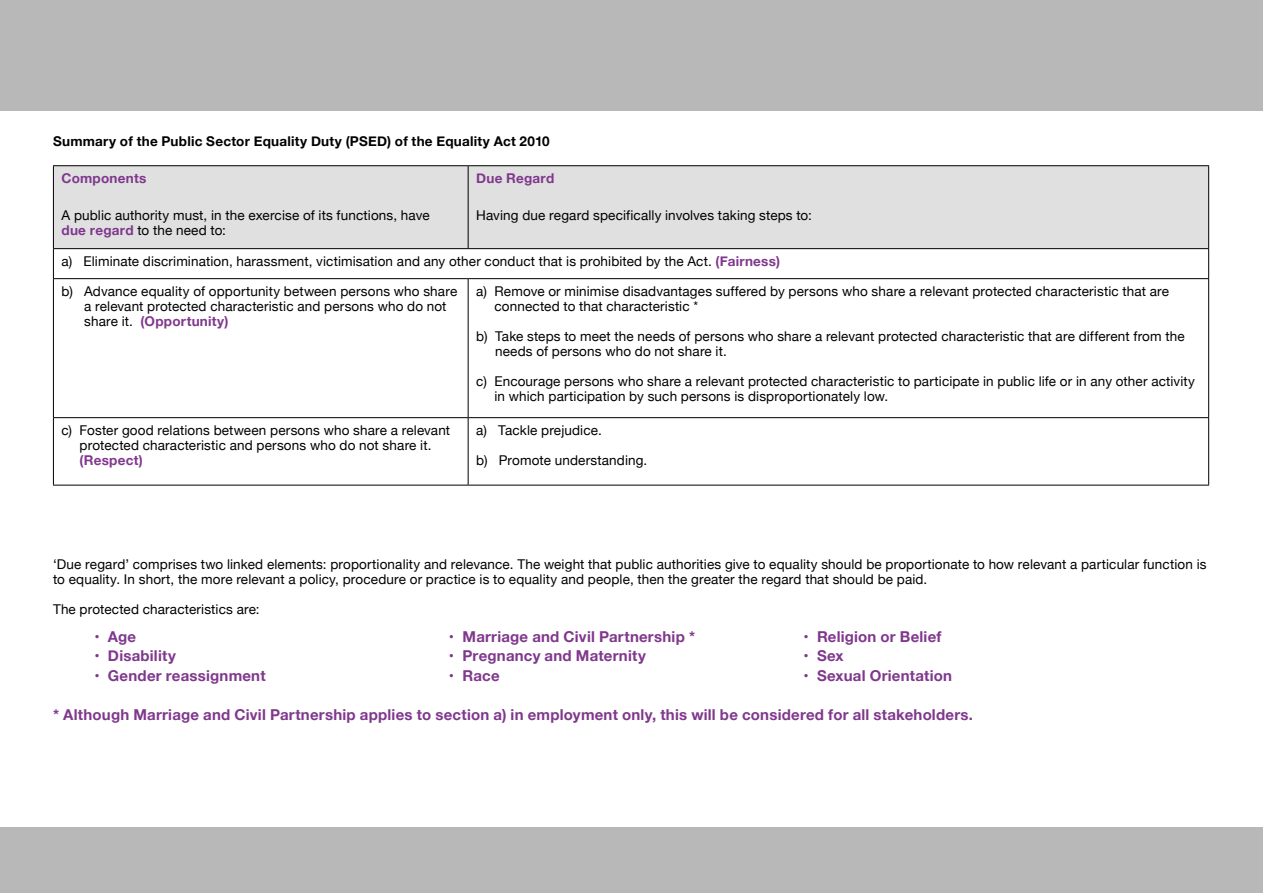
<style>
.page{position:relative;width:1263px;height:893px;background:#fff}
.page>*{position:absolute;margin:0;border:0;box-sizing:border-box;transform-origin:0 0}
.t1{font:700 15px "Helvetica Neue";letter-spacing:.015em;color:#80388d}
.t2{font:13.5px/15px "Helvetica Neue";letter-spacing:.01em;color:#000}
.t3{font:700 13.5px "Helvetica Neue";letter-spacing:.02em;color:#000}
.t4{font:700 13.5px "Helvetica Neue";letter-spacing:.02em;color:#80388d}
.s1{font-weight:700;color:#80388d}
</style>
<div class="page">
<div style="left:0;top:827px;width:1263px;height:66px;background:#b9b8b8"></div>
<div style="left:0;top:0;width:1263px;height:110px;background:#b9b8b8"></div>
<div style="left:54px;top:166px;width:1154px;height:82px;background:#e0e0e0"></div>
<hr style="left:53px;top:165px;width:415px;height:1px;background:#000">
<hr style="left:53px;top:166px;width:1px;height:82px;background:#000">
<hr style="left:468px;top:165px;width:741px;height:1px;background:#000">
<hr style="left:468px;top:166px;width:1px;height:82px;background:#000">
<hr style="left:1208px;top:166px;width:1px;height:82px;background:#000">
<hr style="left:53px;top:418px;width:1px;height:67px;background:#000">
<hr style="left:468px;top:418px;width:1px;height:67px;background:#000">
<hr style="left:1208px;top:418px;width:1px;height:67px;background:#000">
<hr style="left:53px;top:485px;width:415px;height:1px;background:#000">
<hr style="left:468px;top:485px;width:741px;height:1px;background:#000">
<svg style="left:53px;top:249px;width:1px;height:29px"></svg>
<svg style="left:1208px;top:249px;width:1px;height:29px"></svg>
<hr style="left:53px;top:248px;width:415px;height:1px;background:#000">
<hr style="left:468px;top:248px;width:741px;height:1px;background:#000">
<hr style="left:53px;top:279px;width:1px;height:138px;background:#000">
<hr style="left:53px;top:278px;width:415px;height:1px;background:#000">
<hr style="left:468px;top:279px;width:1px;height:138px;background:#000">
<hr style="left:1208px;top:279px;width:1px;height:138px;background:#000">
<hr style="left:468px;top:278px;width:741px;height:1px;background:#000">
<hr style="left:53px;top:417px;width:415px;height:1px;background:#000">
<hr style="left:468px;top:417px;width:741px;height:1px;background:#000">
<p class="t3" style="left:53px;top:131px;width:498px">Summary of the Public Sector Equality Duty (PSED) of the Equality Act 2010</p>
<p class="t4" style="left:62px;top:168px;width:86px">Components</p>
<p class="t2" style="left:62px;top:208px;width:370px">A public authority must, in the exercise of its functions, have <span class="s1">due regard</span> to the need to:</p>
<p class="t4" style="left:476px;top:168px;width:80px">Due Regard</p>
<p class="t2" style="left:476px;top:208px;width:337px">Having due regard specifically involves taking steps to:</p>
<p class="t2" style="left:62px;top:247px;width:720px;line-height:29.7px">a) Eliminate discrimination, harassment, victimisation and any other conduct that is prohibited by the Act. <span class="s1">(Fairness) </span>b) Advance equality of opportunity between persons who share</p>
<p class="t2" style="left:84px;top:299px;width:364px">a relevant protected characteristic and persons who do not share it. <span class="s1">(Opportunity)</span></p>
<p class="t2" style="left:494px;top:284px;width:676px;text-indent:-18px">a) Remove or minimise disadvantages suffered by persons who share a relevant protected characteristic that are connected to that characteristic *</p>
<p class="t2" style="left:495px;top:329px;width:691px;text-indent:-19px">b) Take steps to meet the needs of persons who share a relevant protected characteristic that are different from the needs of persons who do not share it.</p>
<p class="t2" style="left:494px;top:374px;width:702px;text-indent:-18px">c) Encourage persons who share a relevant protected characteristic to participate in public life or in any other activity in which participation by such persons is disproportionately low.</p>
<p class="t2" style="left:62px;top:423px;width:390px;text-align:center">c) Foster good relations between persons who share a relevant protected characteristic and persons who do not share it.</p>
<p class="t4" style="left:80px;top:450px;width:65px">(Respect)</p>
<p class="t2" style="left:476px;top:423px;width:127px">a) Tackle prejudice.</p>
<p class="t2" style="left:476px;top:453px;width:173px">b) Promote understanding.</p>
<p class="t2" style="left:53px;top:558px;width:1155px">‘Due regard’ comprises two linked elements: proportionality and relevance. The weight that public authorities give to equality should be proportionate to how relevant a particular function is to equality. In short, the more relevant a policy, procedure or practice is to equality and people, then the greater the regard that should be paid.</p>
<p class="t2" style="left:53px;top:603px;width:208px">The protected characteristics are:</p>
<p class="t1" style="left:94px;top:625px;width:43px">• Age</p>
<p class="t1" style="left:94px;top:644px;width:83px">• Disability</p>
<p class="t1" style="left:94px;top:664px;width:173px">• Gender reassignment</p>
<p class="t1" style="left:449px;top:625px;width:248px">• Marriage and Civil Partnership *</p>
<p class="t1" style="left:449px;top:644px;width:198px">• Pregnancy and Maternity</p>
<p class="t1" style="left:449px;top:664px;width:52px">• Race</p>
<p class="t1" style="left:803px;top:625px;width:139px">• Religion or Belief</p>
<p class="t1" style="left:803px;top:644px;width:42px">• Sex</p>
<p class="t1" style="left:803px;top:664px;width:150px">• Sexual Orientation</p>
<p class="t1" style="left:53px;top:702px;width:921px">* Although Marriage and Civil Partnership applies to section a) in employment only, this will be considered for all stakeholders.</p>
</div>
